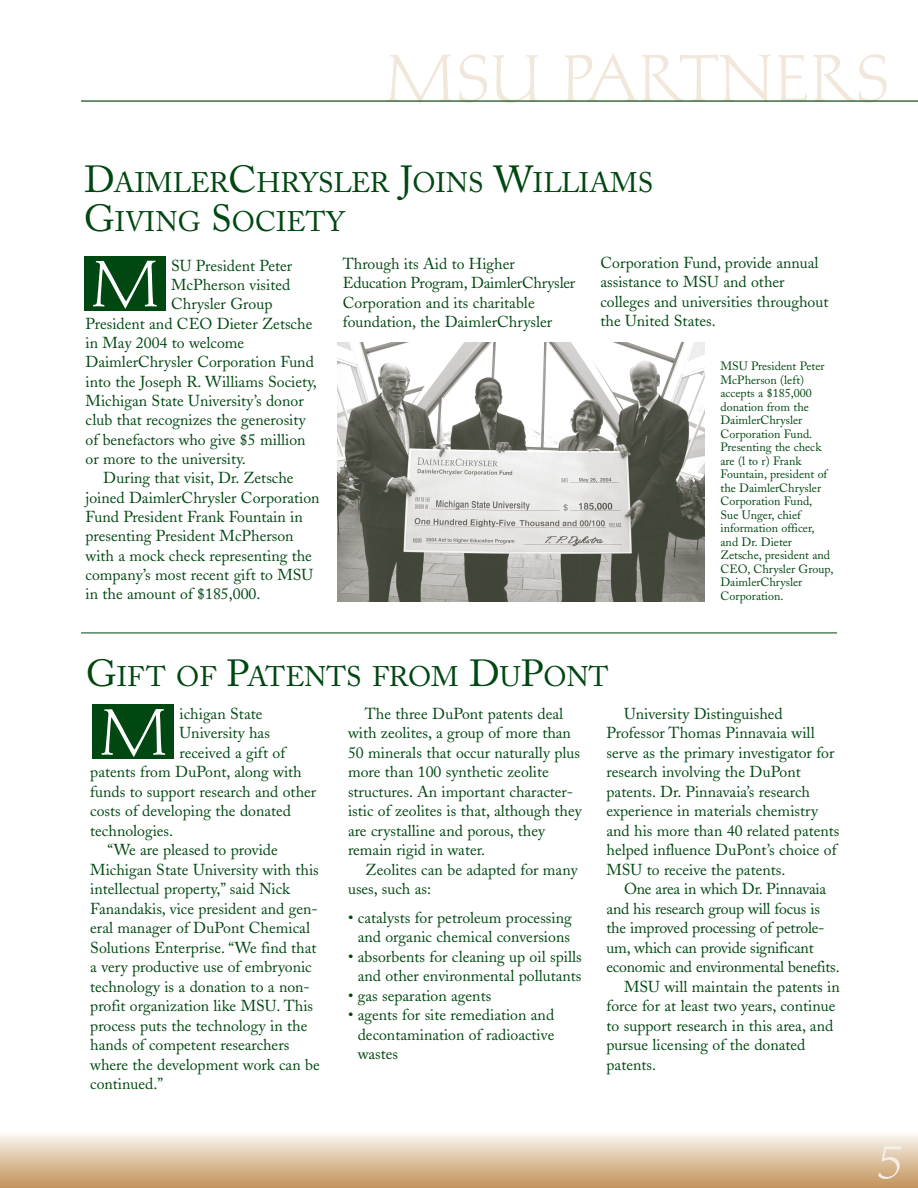
<style>
.page{position:relative;width:918px;height:1188px;background:#fff}
.page>*{position:absolute;margin:0;border:0;box-sizing:border-box;transform-origin:0 0}
.t1{font:69px "Michelangelo D";letter-spacing:-.015em;color:#f1e7da}
.t2{font:67.5px "Michelangelo D";color:#fff}
.t3{font:54px "Michelangelo D";color:#f4ede5}
.t4{font:28.2px/39px "Adobe Caslon";color:#004711}
.t5{font:15.75px/19.5px "Adobe Caslon";color:#004711}
.t6{font:12px/13.5px "Adobe Caslon";color:#004711}
.s1{font-size:37.5px}
</style>
<div class="page">
<div style="left:0;top:1134px;width:918px;height:54px;background:linear-gradient(to bottom,#f9f4ee,#c3945b)"></div>
<hr style="left:81px;top:100px;width:837px;height:2px;background:#004711">
<div style="left:84px;top:257px;width:81px;height:54px;background:#004711"></div>
<div style="left:93px;top:705px;width:81px;height:54px;background:#004711"></div>
<img style="left:337px;top:343px;width:367px;height:258px">
<hr style="left:81px;top:633px;width:756px;height:1px;background:#004711">
<h1 class="t1" style="left:384px;top:37px;width:507px">MSU PARTNERS</h1>
<h3 class="t4" style="left:84px;top:166px;width:571px"><span class="s1">D</span>AIMLER<span class="s1">C</span>HRYSLER <span class="s1">J</span>OINS <span class="s1">W</span>ILLIAMS<br><span class="s1">G</span>IVING <span class="s1">S</span>OCIETY</h3>
<p class="t5" style="left:171px;top:258px;width:123px">SU President Peter</p>
<p class="t5" style="left:171px;top:277px;width:121px">McPherson visited</p>
<p class="t5" style="left:171px;top:296px;width:103px">Chrysler Group</p>
<p class="t5" style="left:86px;top:316px;width:228px">President and CEO Dieter Zetsche</p>
<p class="t5" style="left:86px;top:335px;width:160px">in May 2004 to welcome</p>
<p class="t5" style="left:86px;top:354px;width:230px">DaimlerChrysler Corporation Fund</p>
<p class="t5" style="left:86px;top:374px;width:233px">into the Joseph R. Williams Society,</p>
<p class="t5" style="left:86px;top:393px;width:220px">Michigan State University’s donor</p>
<p class="t5" style="left:86px;top:412px;width:222px">club that recognizes the generosity</p>
<p class="t5" style="left:86px;top:432px;width:222px">of benefactors who give $5 million</p>
<p class="t5" style="left:86px;top:451px;width:162px">or more to the university.</p>
<p class="t5" style="left:103px;top:470px;width:192px">During that visit, Dr. Zetsche</p>
<p class="t5" style="left:86px;top:490px;width:236px">joined DaimlerChrysler Corporation</p>
<p class="t5" style="left:86px;top:509px;width:219px">Fund President Frank Fountain in</p>
<p class="t5" style="left:86px;top:528px;width:210px">presenting President McPherson</p>
<p class="t5" style="left:86px;top:548px;width:228px">with a mock check representing the</p>
<p class="t5" style="left:86px;top:567px;width:229px">company’s most recent gift to MSU</p>
<p class="t5" style="left:86px;top:586px;width:176px">in the amount of $185,000.</p>
<h2 class="t2" style="left:90px;top:244px;width:73px">M</h2>
<p class="t5" style="left:343px;top:256px;width:234px">Through its Aid to Higher<br>Education Program, DaimlerChrysler<br>Corporation and its charitable foundation, the DaimlerChrysler</p>
<p class="t5" style="left:601px;top:255px;width:229px">Corporation Fund, provide annual assistance to MSU and other colleges and universities throughout</p>
<p class="t5" style="left:601px;top:313px;width:117px">the United States.</p>
<p class="t6" style="left:721px;top:361px;width:114px">MSU President Peter<br>McPherson (left) accepts a $185,000 donation from the<br>DaimlerChrysler<br>Corporation Fund.<br>Presenting the check are (l to r) Frank<br>Fountain, president of the DaimlerChrysler<br>Corporation Fund,<br>Sue Unger, chief information officer, and Dr. Dieter<br>Zetsche, president and<br>CEO, Chrysler Group,<br>DaimlerChrysler<br>Corporation.</p>
<h3 class="t4" style="left:86px;top:660px;width:524px"><span class="s1">G</span>IFT OF <span class="s1">P</span>ATENTS FROM <span class="s1">D</span>U<span class="s1">P</span>ONT</h3>
<p class="t5" style="left:180px;top:706px;width:84px">ichigan State</p>
<p class="t5" style="left:180px;top:725px;width:92px">University has</p>
<p class="t5" style="left:180px;top:745px;width:107px">received a gift of</p>
<p class="t5" style="left:90px;top:764px;width:213px">patents from DuPont, along with</p>
<p class="t5" style="left:90px;top:784px;width:228px">funds to support research and other</p>
<p class="t5" style="left:90px;top:803px;width:202px">costs of developing the donated</p>
<p class="t5" style="left:90px;top:823px;width:84px">technologies.</p>
<p class="t5" style="left:107px;top:842px;width:172px">“We are pleased to provide</p>
<p class="t5" style="left:90px;top:862px;width:230px">Michigan State University with this</p>
<p class="t5" style="left:90px;top:881px;width:201px">intellectual property,” said Nick</p>
<p class="t5" style="left:90px;top:901px;width:229px">Fanandakis, vice president and gen-</p>
<p class="t5" style="left:90px;top:920px;width:221px">eral manager of DuPont Chemical</p>
<p class="t5" style="left:90px;top:940px;width:228px">Solutions Enterprise. “We find that</p>
<p class="t5" style="left:90px;top:959px;width:223px">a very productive use of embryonic</p>
<p class="t5" style="left:90px;top:979px;width:221px">technology is a donation to a non-</p>
<p class="t5" style="left:90px;top:998px;width:224px">profit organization like MSU. This</p>
<p class="t5" style="left:90px;top:1018px;width:219px">process puts the technology in the</p>
<p class="t5" style="left:90px;top:1037px;width:201px">hands of competent researchers</p>
<p class="t5" style="left:90px;top:1057px;width:231px">where the development work can be</p>
<p class="t5" style="left:90px;top:1076px;width:74px">continued.”</p>
<h2 class="t2" style="left:98px;top:692px;width:73px">M</h2>
<p class="t5" style="left:348px;top:706px;width:235px;text-indent:17px">The three DuPont patents deal with zeolites, a group of more than 50 minerals that occur naturally plus more than 100 synthetic zeolite structures. An important character&shy;istic of zeolites is that, although they are crystalline and porous, they remain rigid in water.</p>
<p class="t5" style="left:348px;top:862px;width:231px;text-indent:18px">Zeolites can be adapted for many uses, such as:</p>
<p class="t5" style="left:348px;top:910px;width:225px;text-align:center">• catalysts for petroleum processing and organic chemical conversions</p>
<p class="t5" style="left:348px;top:949px;width:235px;text-align:right">• absorbents for cleaning up oil spills and other environmental pollutants</p>
<p class="t5" style="left:348px;top:988px;width:145px">• gas separation agents</p>
<p class="t5" style="left:358px;top:1007px;width:198px;text-align:justify;text-indent:-10px">• agents for site remediation and decontamination of radioactive wastes</p>
<p class="t5" style="left:607px;top:706px;width:234px;text-indent:18px">University Distinguished Professor Thomas Pinnavaia will serve as the primary investigator for research involving the DuPont patents. Dr. Pinnavaia’s research experience in materials chemistry and his more than 40 related patents helped influence DuPont’s choice of MSU to receive the patents.</p>
<p class="t5" style="left:624px;top:881px;width:204px">One area in which Dr. Pinnavaia</p>
<p class="t5" style="left:607px;top:901px;width:215px">and his research group will focus is</p>
<p class="t5" style="left:607px;top:920px;width:220px">the improved processing of petrole-</p>
<p class="t5" style="left:607px;top:940px;width:209px">um, which can provide significant</p>
<p class="t5" style="left:607px;top:959px;width:235px">economic and environmental benefits.</p>
<p class="t5" style="left:624px;top:979px;width:217px">MSU will maintain the patents in</p>
<p class="t5" style="left:607px;top:998px;width:230px">force for at least two years, continue</p>
<p class="t5" style="left:607px;top:1018px;width:228px">to support research in this area, and</p>
<p class="t5" style="left:607px;top:1037px;width:200px">pursue licensing of the donated</p>
<p class="t5" style="left:607px;top:1057px;width:51px">patents.</p>
<h3 class="t3" style="left:875px;top:1129px;width:31px">5</h3>
</div>
